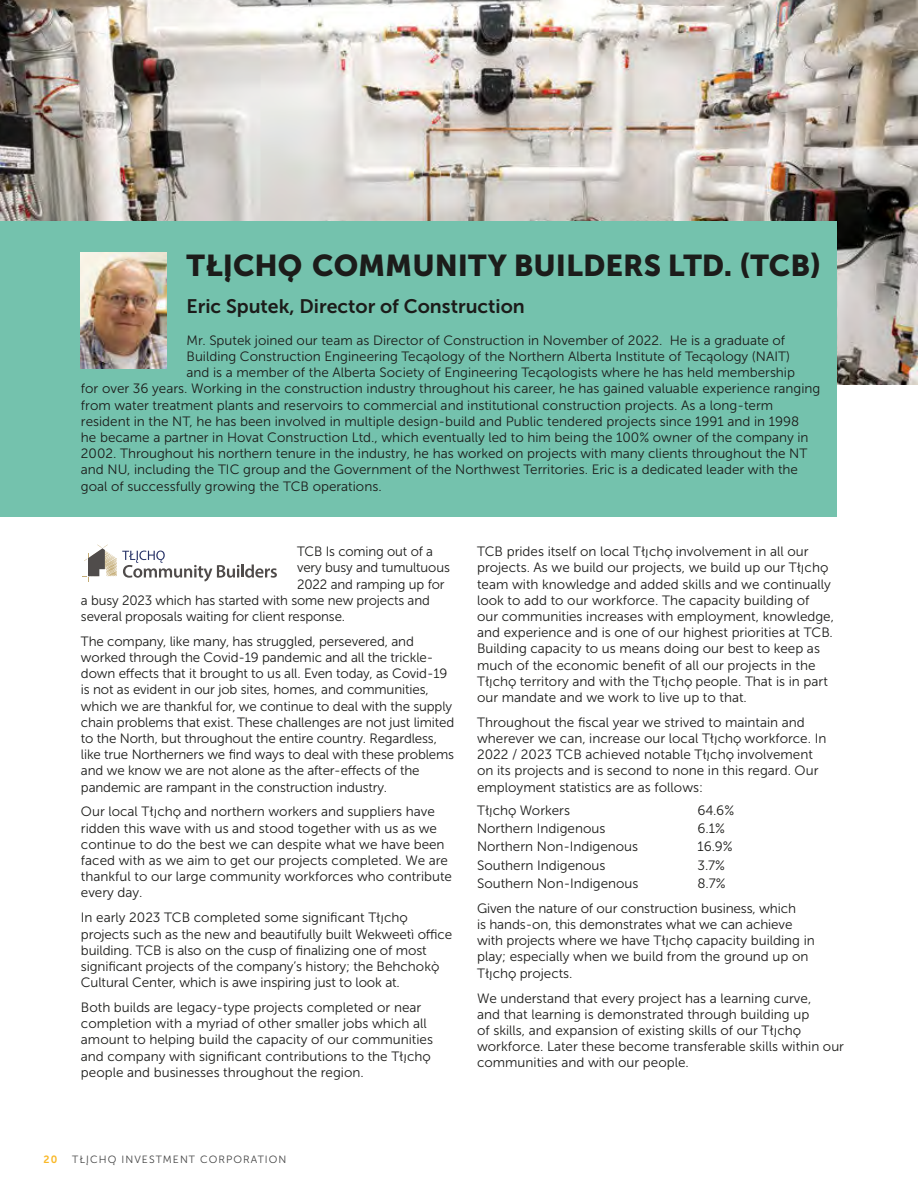
<style>
.page{position:relative;width:918px;height:1188px;background:#fff}
.page>*{position:absolute;margin:0;border:0;box-sizing:border-box;transform-origin:0 0}
.Section_Heading{font:30px "Museo Sans 900";color:#1c1c1a}
.Section_Author{font:19.5px "Museo Sans 700";color:#1c1c1a}
.Body_Copy{font:13.5px/16.2px "Museo Sans 300";color:#1c1c1a}
.t1{font:10.5px "Museo Sans 300";letter-spacing:.1em;color:#414141}
.t2{font:10.5px "Museo Sans 700";color:#f9b828}
.s1{font-size:9.75px}
</style>
<div class="page">
<img style="left:0;top:0;width:918px;height:384px">
<div style="left:0;top:222px;width:837px;height:295px;background:#74c2ad"></div>
<img style="left:81px;top:253px;width:85px;height:116px">
<svg style="left:82px;top:545px;width:195px;height:37px"></svg>
<p class="Section_Heading" style="left:187px;top:249px;width:636px">TŁĮCHO˛ COMMUNITY BUILDERS LTD. (TCB)</p>
<p class="Section_Author" style="left:187px;top:296px;width:340px">Eric Sputek, Director of Construction</p>
<p class="Body_Copy" style="left:187px;top:332px;width:600px">Mr. Sputek joined our team as Director of Construction in November of 2022. He is a graduate of</p>
<p class="Body_Copy" style="left:187px;top:348px;width:605px">Building Construction Engineering Technology of the Northern Alberta Institute of Technology (NAIT)</p>
<p class="Body_Copy" style="left:187px;top:365px;width:610px">and is a member of the Alberta Society of Engineering Technologists where he has held membership</p>
<p class="Body_Copy" style="left:81px;top:381px;width:741px">for over 36 years. Working in the construction industry throughout his career, he has gained valuable experience ranging</p>
<p class="Body_Copy" style="left:81px;top:397px;width:694px">from water treatment plants and reservoirs to commercial and institutional construction projects. As a long-term</p>
<p class="Body_Copy" style="left:81px;top:413px;width:720px">resident in the NT, he has been involved in multiple design-build and Public tendered projects since 1991 and in 1998</p>
<p class="Body_Copy" style="left:81px;top:429px;width:729px">he became a partner in Hovat Construction Ltd., which eventually led to him being the 100% owner of the company in</p>
<p class="Body_Copy" style="left:81px;top:446px;width:728px">2002. Throughout his northern tenure in the industry, he has worked on projects with many clients throughout the NT</p>
<p class="Body_Copy" style="left:81px;top:462px;width:719px">and NU, including the TIC group and the Government of the Northwest Territories. Eric is a dedicated leader with the</p>
<p class="Body_Copy" style="left:81px;top:478px;width:302px">goal of successfully growing the TCB operations.</p>
<p class="Body_Copy" style="left:297px;top:544px;width:137px">TCB Is coming out of a</p>
<p class="Body_Copy" style="left:297px;top:560px;width:154px">very busy and tumultuous</p>
<p class="Body_Copy" style="left:297px;top:576px;width:149px">2022 and ramping up for</p>
<p class="Body_Copy" style="left:81px;top:592px;width:350px">a busy 2023 which has started with some new projects and</p>
<p class="Body_Copy" style="left:81px;top:608px;width:266px">several proposals waiting for client response.</p>
<p class="Body_Copy" style="left:81px;top:633px;width:375px">The company, like many, has struggled, persevered, and worked through the Covid-19 pandemic and all the trickle&shy;down effects that it brought to us all. Even today, as Covid-19 is not as evident in our job sites, homes, and communities, which we are thankful for, we continue to deal with the supply chain problems that exist. These challenges are not just limited to the North, but throughout the entire country. Regardless, like true Northerners we find ways to deal with these problems and we know we are not alone as the after-effects of the pandemic are rampant in the construction industry.</p>
<p class="Body_Copy" style="left:81px;top:804px;width:373px">Our local Tł<span class="s1">Į</span>cho˛ and northern workers and suppliers have ridden this wave with us and stood together with us as we continue to do the best we can despite what we have been faced with as we aim to get our projects completed. We are thankful to our large community workforces who contribute every day.</p>
<p class="Body_Copy" style="left:81px;top:910px;width:373px">In early 2023 TCB completed some significant Tł<span class="s1">Į</span>cho˛ projects such as the new and beautifully built Wekweetì office building. TCB is also on the cusp of finalizing one of most significant projects of the company’s history; the Behchokò˛ Cultural Center, which is awe inspiring just to look at.</p>
<p class="Body_Copy" style="left:81px;top:999px;width:354px">Both builds are legacy-type projects completed or near completion with a myriad of other smaller jobs which all amount to helping build the capacity of our communities and company with significant contributions to the Tł<span class="s1">Į</span>cho˛ people and businesses throughout the region.</p>
<p class="Body_Copy" style="left:477px;top:544px;width:358px">TCB prides itself on local Tł<span class="s1">Į</span>cho˛ involvement in all our projects. As we build our projects, we build up our Tł<span class="s1">Į</span>cho˛ team with knowledge and added skills and we continually look to add to our workforce. The capacity building of our communities increases with employment, knowledge, and experience and is one of our highest priorities at TCB.<br>Building capacity to us means doing our best to keep as much of the economic benefit of all our projects in the Tł<span class="s1">Į</span>cho˛ territory and with the Tł<span class="s1">Į</span>cho˛ people. That is in part our mandate and we work to live up to that.</p>
<p class="Body_Copy" style="left:477px;top:714px;width:351px">Throughout the fiscal year we strived to maintain and wherever we can, increase our local Tł<span class="s1">Į</span>cho˛ workforce. In 2022 / 2023 TCB achieved notable Tł<span class="s1">Į</span>cho˛ involvement on its projects and is second to none in this regard. Our employment statistics are as follows:</p>
<p class="Body_Copy" style="left:477px;top:802px;width:94px">Tł<span class="s1">Į</span>cho˛ Workers</p>
<p class="Body_Copy" style="left:698px;top:802px;width:38px">64.6%</p>
<p class="Body_Copy" style="left:477px;top:820px;width:130px">Northern Indigenous</p>
<p class="Body_Copy" style="left:698px;top:820px;width:29px">6.1%</p>
<p class="Body_Copy" style="left:477px;top:839px;width:163px">Northern Non-Indigenous</p>
<p class="Body_Copy" style="left:698px;top:839px;width:37px">16.9%</p>
<p class="Body_Copy" style="left:477px;top:857px;width:130px">Southern Indigenous</p>
<p class="Body_Copy" style="left:698px;top:857px;width:29px">3.7%</p>
<p class="Body_Copy" style="left:477px;top:875px;width:163px">Southern Non-Indigenous</p>
<p class="Body_Copy" style="left:698px;top:875px;width:29px">8.7%</p>
<p class="Body_Copy" style="left:477px;top:900px;width:339px">Given the nature of our construction business, which<br>is hands-on, this demonstrates what we can achieve with projects where we have Tł<span class="s1">Į</span>cho˛ capacity building in play; especially when we build from the ground up on Tł<span class="s1">Į</span>cho˛ projects.</p>
<p class="Body_Copy" style="left:477px;top:990px;width:369px">We understand that every project has a learning curve,<br>and that learning is demonstrated through building up<br>of skills, and expansion of existing skills of our Tł<span class="s1">Į</span>cho˛ workforce. Later these become transferable skills within our communities and with our people.</p>
<p class="t2" style="left:44px;top:1153px;width:15px">20</p>
<p class="t1" style="left:72px;top:1153px;width:216px">TŁĮCHO˛ INVESTMENT CORPORATION</p>
</div>
